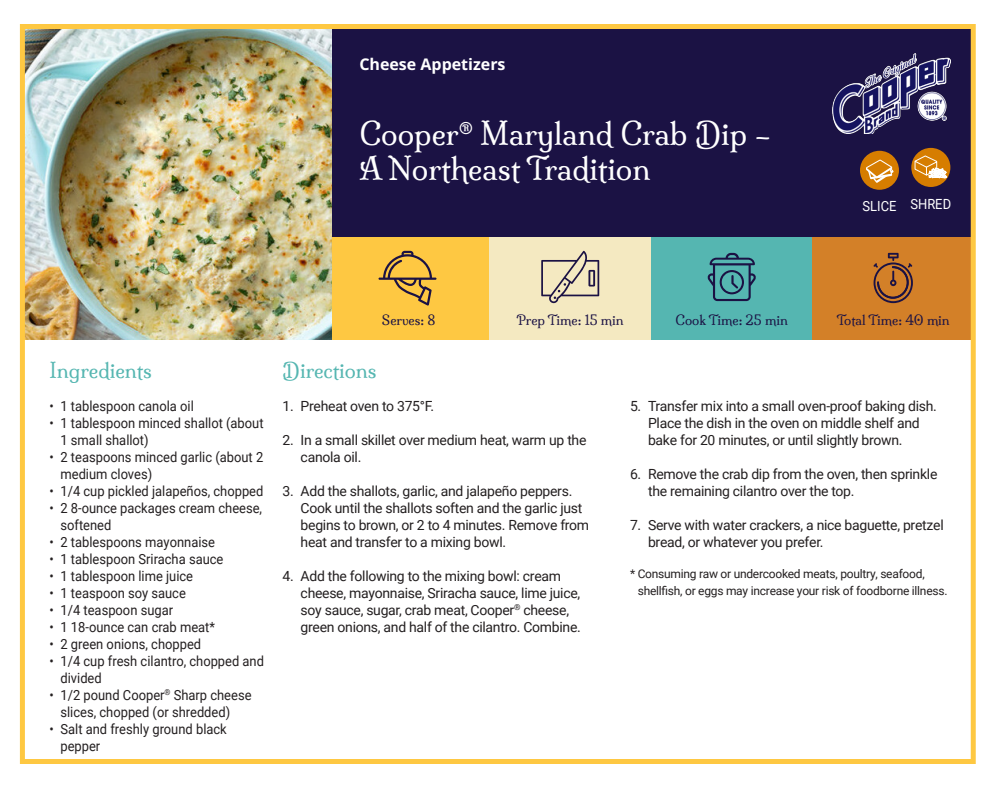
<style>
.page{position:relative;width:1000px;height:792px;background:#fff}
.page>*{position:absolute;margin:0;border:0;box-sizing:border-box;transform-origin:0 0}
.t1{font:30px/35px "Milonga";color:#fff}
.t2{font:20px "Milonga";color:#55b6b1}
.t3{font:700 16px "Open Sans";color:#fff}
.t4{font:14px/17px "Roboto";letter-spacing:-.02em;color:#231f20}
.t5{font:14px/17px "Roboto";color:#231f20;scale:.92 1}
.t6{font:14px "Roboto";color:#fff;scale:.92 1}
.t7{font:13px "Milonga";color:#1b1244}
.t8{font:12px/17px "Roboto";letter-spacing:-.02em;color:#231f20}
</style>
<div class="page">
<div style="left:329px;top:26px;width:645px;height:233px;background:#1b1244"></div>
<div style="left:328px;top:237px;width:162px;height:102px;background:#fec842"></div>
<div style="left:490px;top:237px;width:161px;height:102px;background:#f4e9c1"></div>
<div style="left:651px;top:237px;width:162px;height:102px;background:#55b6b1"></div>
<div style="left:813px;top:237px;width:161px;height:102px;background:#d38028"></div>
<img style="left:26px;top:30px;width:306px;height:310px">
<div style="left:20px;top:24px;width:956px;height:740px;border:5px solid #fec842"></div>
<img style="left:833px;top:53px;width:117px;height:81px">
<svg style="left:379px;top:251px;width:58px;height:55px"></svg>
<svg style="left:541px;top:251px;width:58px;height:52px"></svg>
<svg style="left:707px;top:253px;width:49px;height:48px"></svg>
<svg style="left:873px;top:253px;width:40px;height:50px"></svg>
<div style="left:860px;top:151px;width:39px;height:39px;background:#d67d00;border-radius:50%"></div>
<svg style="left:866px;top:160px;width:28px;height:23px"></svg>
<div style="left:911px;top:148px;width:39px;height:39px;background:#d67d00;border-radius:50%"></div>
<svg style="left:914px;top:155px;width:33px;height:24px"></svg>
<p class="t3" style="left:359px;top:58px;width:148px">Cheese Appetizers</p>
<h1 class="t1" style="left:359px;top:117px;width:414px">Cooper<sup>®</sup> Maryland Crab Dip –<br>A Northeast Tradition</h1>
<p class="t6" style="left:863px;top:199px;width:98px">SLICE SHRED</p>
<p class="t7" style="left:382px;top:312px;width:55px">Serves: 8</p>
<p class="t7" style="left:517px;top:312px;width:109px">Prep Time: 15 min</p>
<p class="t7" style="left:676px;top:312px;width:114px">Cook Time: 25 min</p>
<p class="t7" style="left:837px;top:312px;width:115px">Total Time: 40 min</p>
<h2 class="t2" style="left:50px;top:358px;width:104px">Ingredients</h2>
<h2 class="t2" style="left:283px;top:358px;width:96px">Directions</h2>
<p class="t5" style="left:50px;top:398px;width:158px">• 1 tablespoon canola oil</p>
<p class="t5" style="left:61px;top:415px;width:222px;text-indent:-11px">• 1 tablespoon minced shallot (about<br>1 small shallot)</p>
<p class="t5" style="left:61px;top:449px;width:222px;text-indent:-11px">• 2 teaspoons minced garlic (about 2 medium cloves)</p>
<p class="t5" style="left:50px;top:483px;width:234px">• 1/4 cup pickled jalapeños, chopped</p>
<p class="t5" style="left:61px;top:500px;width:221px;text-indent:-11px">• 2 8-ounce packages cream cheese, softened</p>
<p class="t5" style="left:50px;top:534px;width:181px">• 2 tablespoons mayonnaise</p>
<p class="t5" style="left:50px;top:551px;width:191px">• 1 tablespoon Sriracha sauce</p>
<p class="t5" style="left:50px;top:568px;width:158px">• 1 tablespoon lime juice</p>
<p class="t5" style="left:50px;top:585px;width:150px">• 1 teaspoon soy sauce</p>
<p class="t5" style="left:50px;top:602px;width:136px">• 1/4 teaspoon sugar</p>
<p class="t5" style="left:50px;top:619px;width:181px">• 1 18-ounce can crab meat*</p>
<p class="t5" style="left:50px;top:636px;width:166px">• 2 green onions, chopped</p>
<p class="t5" style="left:61px;top:653px;width:223px;text-indent:-11px">• 1/4 cup fresh cilantro, chopped and divided</p>
<p class="t5" style="left:60px;top:687px;width:209px;text-indent:-11px">• 1/2 pound Cooper<sup>®</sup> Sharp cheese slices, chopped (or shredded)</p>
<p class="t5" style="left:60px;top:721px;width:182px;text-indent:-11px">• Salt and freshly ground black pepper</p>
<p class="t4" style="left:283px;top:398px;width:153px">1. Preheat oven to 375°F.</p>
<p class="t4" style="left:301px;top:432px;width:287px;text-indent:-18px">2. In a small skillet over medium heat, warm up the canola oil.</p>
<p class="t4" style="left:301px;top:483px;width:290px;text-indent:-18px">3. Add the shallots, garlic, and jalapeño peppers.<br>Cook until the shallots soften and the garlic just begins to brown, or 2 to 4 minutes. Remove from heat and transfer to a mixing bowl.</p>
<p class="t4" style="left:301px;top:568px;width:282px;text-indent:-18px">4. Add the following to the mixing bowl: cream cheese, mayonnaise, Sriracha sauce, lime juice, soy sauce, sugar, crab meat, Cooper<sup>®</sup> cheese, green onions, and half of the cilantro. Combine.</p>
<p class="t4" style="left:648px;top:398px;width:290px;text-indent:-18px">5. Transfer mix into a small oven-proof baking dish.<br>Place the dish in the oven on middle shelf and bake for 20 minutes, or until slightly brown.</p>
<p class="t4" style="left:648px;top:466px;width:291px;text-indent:-18px">6. Remove the crab dip from the oven, then sprinkle the remaining cilantro over the top.</p>
<p class="t4" style="left:648px;top:517px;width:297px;text-indent:-18px">7. Serve with water crackers, a nice baguette, pretzel bread, or whatever you prefer.</p>
<p class="t8" style="left:638px;top:564px;width:311px;text-indent:-8px">* Consuming raw or undercooked meats, poultry, seafood, shellfish, or eggs may increase your risk of foodborne illness.</p>
</div>
